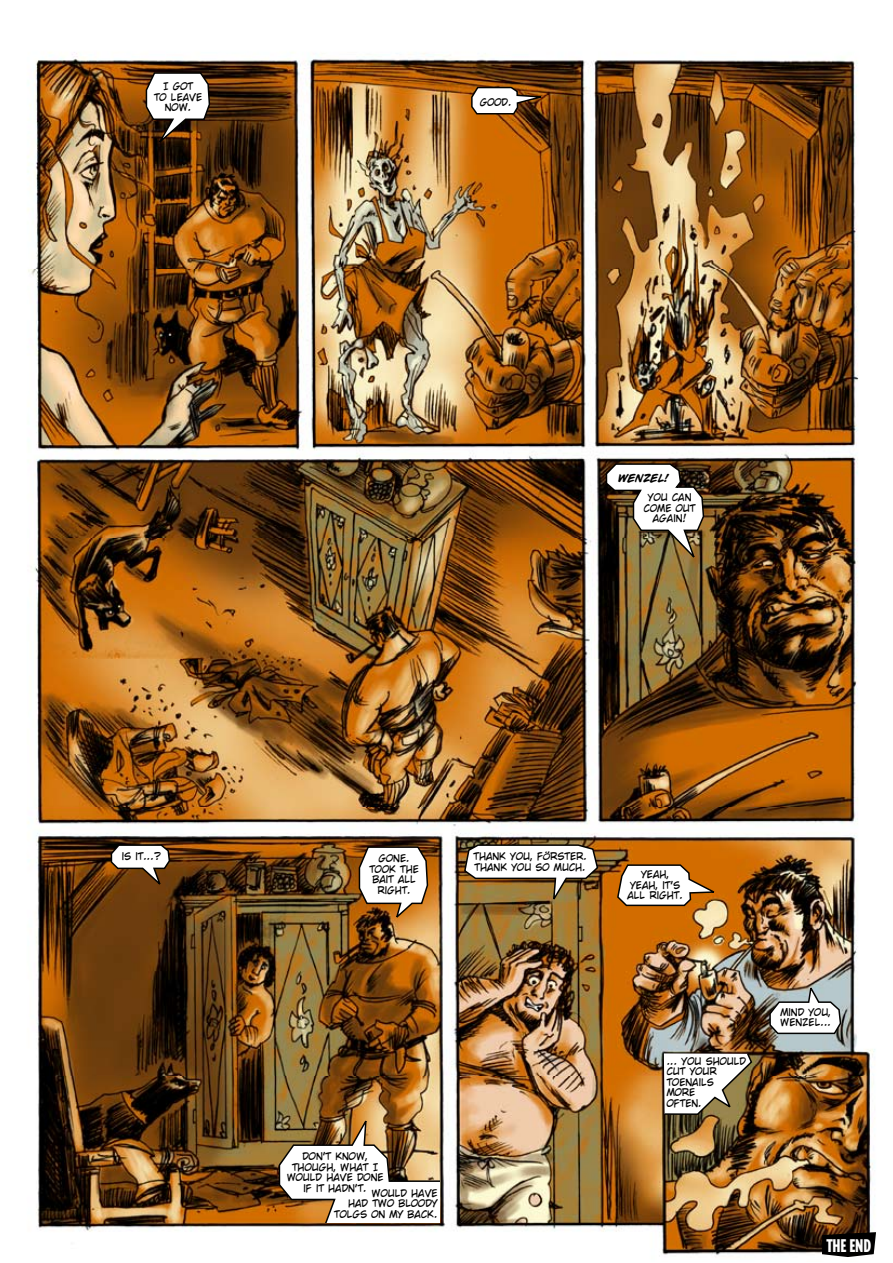
<style>
.page{position:relative;width:893px;height:1263px;background:#fff}
.page>*{position:absolute;margin:0;border:0;box-sizing:border-box;transform-origin:0 0}
.t1{font:900 21px "Triplex Cond";color:#fff}
.t2{font:10.05px/10.6px "CC Wild Words Int Roman";color:#000;text-align:center}
.t3{font:italic 700 10.05px "CC Wild Words Int";color:#000}
</style>
<div class="page">
<img style="left:28px;top:52px;width:847px;height:1203px">
<svg style="left:822px;top:1232px;width:54px;height:25px"></svg>
<svg style="left:358px;top:846px;width:71px;height:75px"></svg>
<svg style="left:110px;top:844px;width:61px;height:45px"></svg>
<svg style="left:605px;top:463px;width:100px;height:100px"></svg>
<svg style="left:145px;top:72px;width:66px;height:77px"></svg>
<svg style="left:664px;top:1053px;width:89px;height:63px"></svg>
<img style="left:278px;top:1114px;width:162px;height:108px">
<svg style="left:463px;top:844px;width:137px;height:61px"></svg>
<svg style="left:616px;top:864px;width:100px;height:43px"></svg>
<svg style="left:769px;top:983px;width:73px;height:52px"></svg>
<svg style="left:470px;top:86px;width:73px;height:29px"></svg>
<p class="t2" style="left:154px;top:81px;width:50px">I GOT<br>TO LEAVE<br>NOW.</p>
<p class="t2" style="left:480px;top:97px;width:33px">GOOD.</p>
<p class="t3" style="left:618px;top:472px;width:53px">WENZEL!</p>
<p class="t2" style="left:644px;top:492px;width:53px">YOU CAN<br>COME OUT<br>AGAIN!</p>
<p class="t2" style="left:122px;top:851px;width:40px">IS IT...?</p>
<p class="t2" style="left:369px;top:853px;width:51px">GONE.<br>TOOK THE<br>BAIT ALL<br>RIGHT.</p>
<p class="t2" style="left:473px;top:851px;width:115px;text-align:left">THANK YOU, FÖRSTER.<br>THANK YOU SO MUCH.</p>
<p class="t2" style="left:627px;top:869px;width:57px">YEAH,<br>YEAH, IT'S<br>ALL RIGHT.</p>
<p class="t2" style="left:287px;top:1151px;width:98px">DON'T KNOW,<br>THOUGH, WHAT I<br>WOULD HAVE DONE<br>IF IT HADN'T.</p>
<p class="t2" style="left:334px;top:1188px;width:105px;text-align:right">WOULD HAVE<br>HAD TWO BLOODY<br>TOLGS ON MY BACK.</p>
<p class="t2" style="left:667px;top:1056px;width:81px;text-align:left">... YOU SHOULD<br>CUT YOUR<br>TOENAILS<br>MORE<br>OFTEN.</p>
<p class="t2" style="left:780px;top:1007px;width:52px;text-align:left">MIND YOU,<br>WENZEL...</p>
<h1 class="t1" style="left:827px;top:1235px;width:46px">THE END</h1>
</div>
